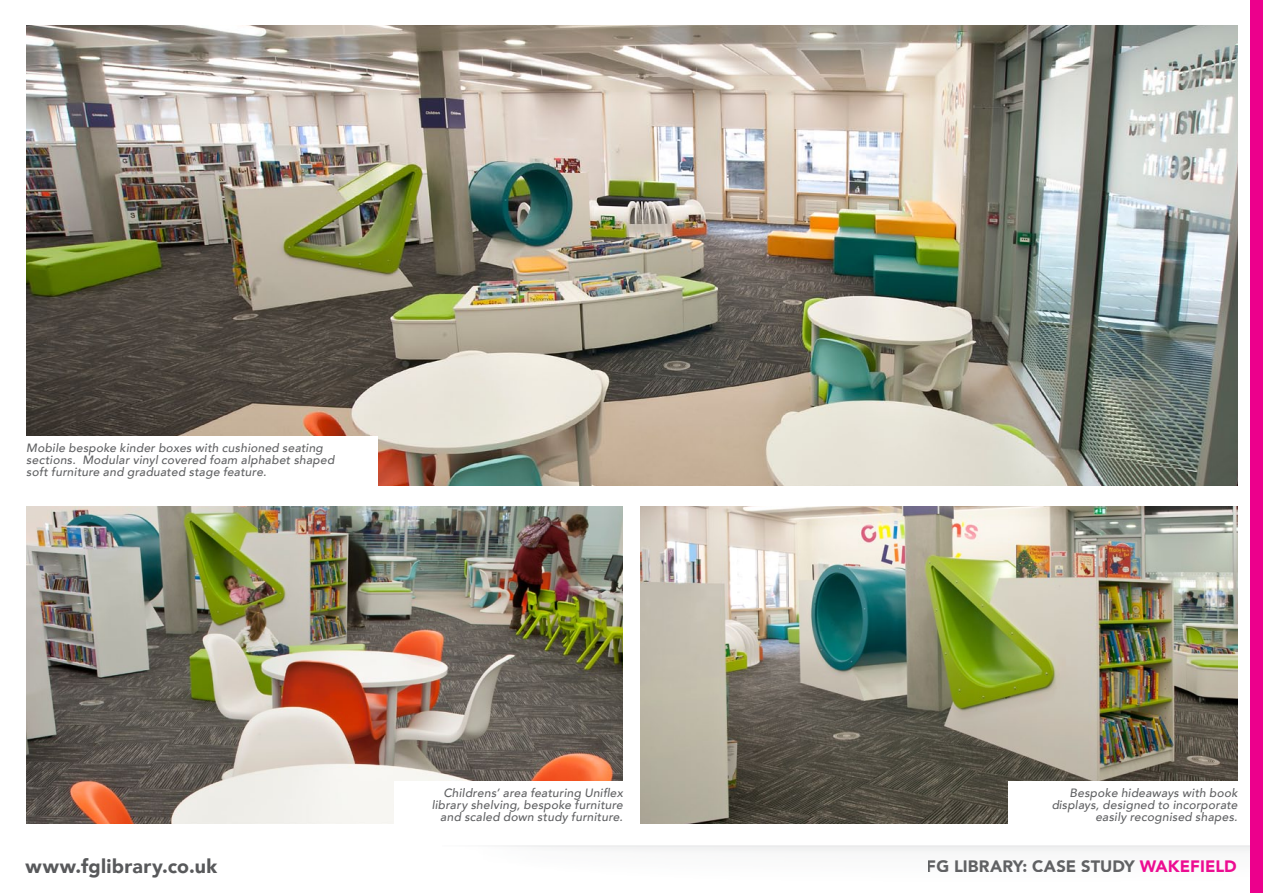
<style>
.page{position:relative;width:1263px;height:893px;background:#fff}
.page>*{position:absolute;margin:0;border:0;box-sizing:border-box;transform-origin:0 0}
.t1{font:900 19.5px "Avenir LT";letter-spacing:.02em;color:#58595b}
.t2{font:900 16.5px "Avenir LT";letter-spacing:.005em;color:#58595b}
.t3{font:italic 500 12px/12px "Avenir LT";letter-spacing:.02em;color:#58595b;text-align:right}
.s1{color:#ec008c}
</style>
<div class="page">
<img style="left:26px;top:506px;width:597px;height:318px">
<img style="left:641px;top:506px;width:597px;height:318px">
<img style="left:26px;top:26px;width:1212px;height:459px">
<div style="left:1250px;top:0;width:13px;height:893px;background:#ec008c"></div>
<div style="left:17px;top:436px;width:360px;height:56px;background:#fff"></div>
<div style="left:394px;top:781px;width:237px;height:54px;background:#fff"></div>
<div style="left:1009px;top:781px;width:237px;height:54px;background:#fff"></div>
<p class="t3" style="left:26px;top:442px;width:310px;text-align:left">Mobile bespoke kinder boxes with cushioned seating sections. Modular vinyl covered foam alphabet shaped soft furniture and graduated stage feature.</p>
<h1 class="t1" style="left:26px;top:854px;width:193px">www.fglibrary.co.uk</h1>
<p class="t3" style="left:432px;top:787px;width:193px">Childrens’ area featuring Uniflex library shelving, bespoke furniture and scaled down study furniture.</p>
<p class="t3" style="left:1051px;top:787px;width:188px">Bespoke hideaways with book displays, designed to incorporate easily recognised shapes.</p>
<h2 class="t2" style="left:927px;top:856px;width:264px">FG LIBRARY: CASE STUDY <span class="s1">wakefield</span></h2>
</div>
